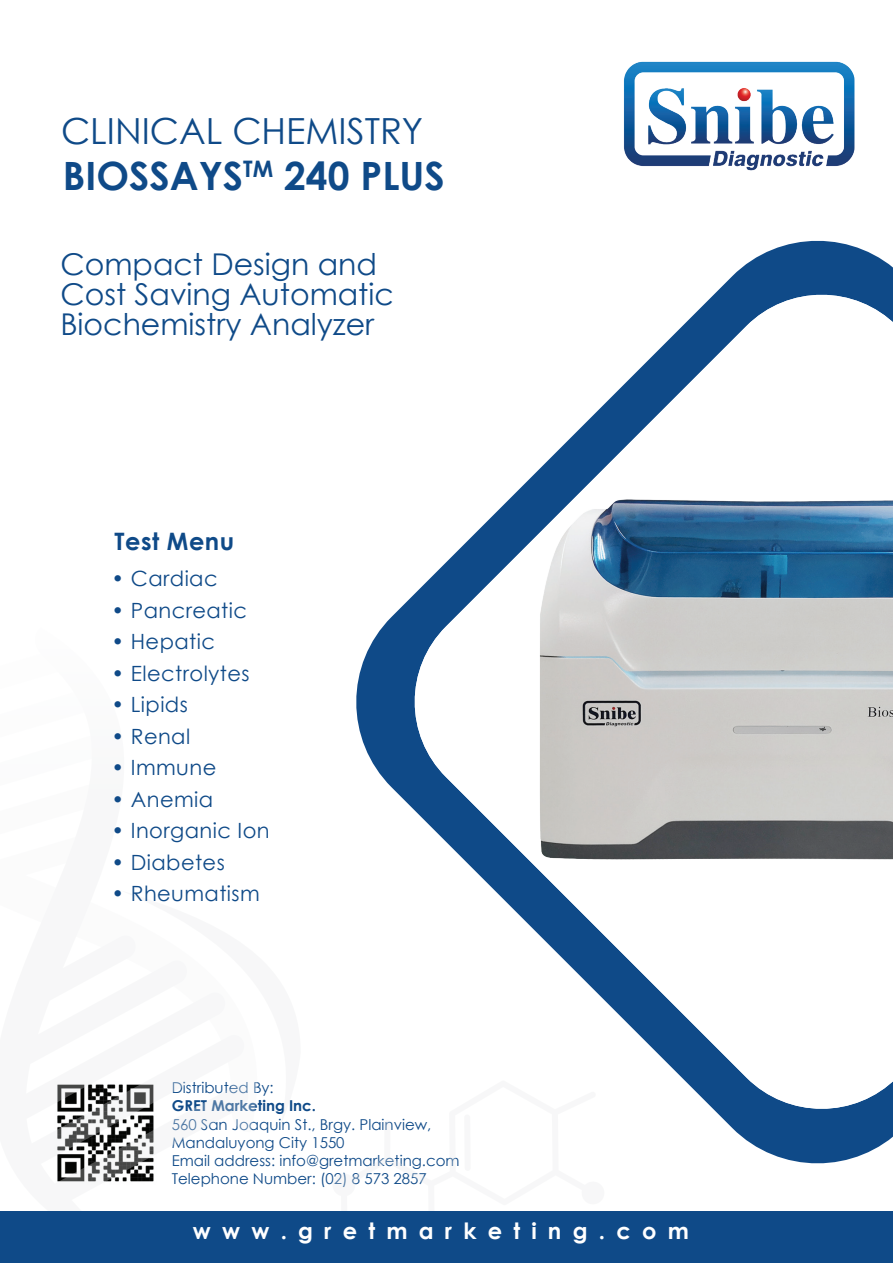
<style>
.page{position:relative;width:893px;height:1263px;background:#fff}
.page>*{position:absolute;margin:0;border:0;box-sizing:border-box;transform-origin:0 0}
.t1{font:700 39px "Century Gothic";color:#0f4a88}
.t2{font:36px "Century Gothic";color:#0f4a88}
.t3{font:30px/30px "Century Gothic";color:#0f4a88}
.t4{font:700 24px "Century Gothic";letter-spacing:.02em;color:#0f4a88}
.t5{font:700 22.5px "Century Gothic";letter-spacing:.5em;color:#fff}
.t6{font:21px "Century Gothic";letter-spacing:.02em;color:#0f4a88}
.t7{font:15px/18px "Century Gothic";color:#0f4a88}
.t8{font:700 15px "Century Gothic";color:#0f4a88}
</style>
<div class="page">
<svg style="left:356px;top:240px;width:537px;height:924px"></svg>
<svg style="left:404px;top:284px;width:489px;height:835px"></svg>
<img style="left:426px;top:437px;width:467px;height:485px">
<img style="left:624px;top:61px;width:231px;height:110px">
<svg style="left:0;top:1084px;width:250px;height:128px"></svg>
<svg style="left:332px;top:1080px;width:272px;height:132px"></svg>
<div style="left:0;top:1212px;width:893px;height:51px;background:#0f4a88"></div>
<h2 class="t2" style="left:61px;top:106px;width:364px">CLINICAL CHEMISTRY</h2>
<h1 class="t1" style="left:63px;top:146px;width:383px">BIOSSAYS<sup>TM</sup> 240 PLUS</h1>
<h3 class="t3" style="left:60px;top:249px;width:335px">Compact Design and<br>Cost Saving Automatic<br>Biochemistry Analyzer</h3>
<h3 class="t4" style="left:115px;top:523px;width:121px">Test Menu</h3>
<h3 class="t6" style="left:111px;top:564px;width:108px">• Cardiac</h3>
<h3 class="t6" style="left:111px;top:595px;width:137px">• Pancreatic</h3>
<h3 class="t6" style="left:111px;top:627px;width:105px">• Hepatic</h3>
<h3 class="t6" style="left:111px;top:658px;width:140px">• Electrolytes</h3>
<h3 class="t6" style="left:111px;top:690px;width:78px">• Lipids</h3>
<h3 class="t6" style="left:111px;top:721px;width:80px">• Renal</h3>
<h3 class="t6" style="left:111px;top:753px;width:106px">• Immune</h3>
<h3 class="t6" style="left:111px;top:784px;width:103px">• Anemia</h3>
<h3 class="t6" style="left:111px;top:816px;width:160px">• Inorganic Ion</h3>
<h3 class="t6" style="left:111px;top:847px;width:115px">• Diabetes</h3>
<h3 class="t6" style="left:111px;top:879px;width:150px">• Rheumatism</h3>
<p class="t7" style="left:172px;top:1078px;width:103px">Distributed By:</p>
<p class="t8" style="left:172px;top:1094px;width:146px">GRET Marketing Inc.</p>
<p class="t7" style="left:172px;top:1115px;width:289px">560 San Joaquin St., Brgy. Plainview, Mandaluyong City 1550<br>Email address: info@gretmarketing.com Telephone Number: (02) 8 573 2857</p>
<h3 class="t5" style="left:193px;top:1214px;width:497px">www.gretmarketing.com</h3>
</div>
